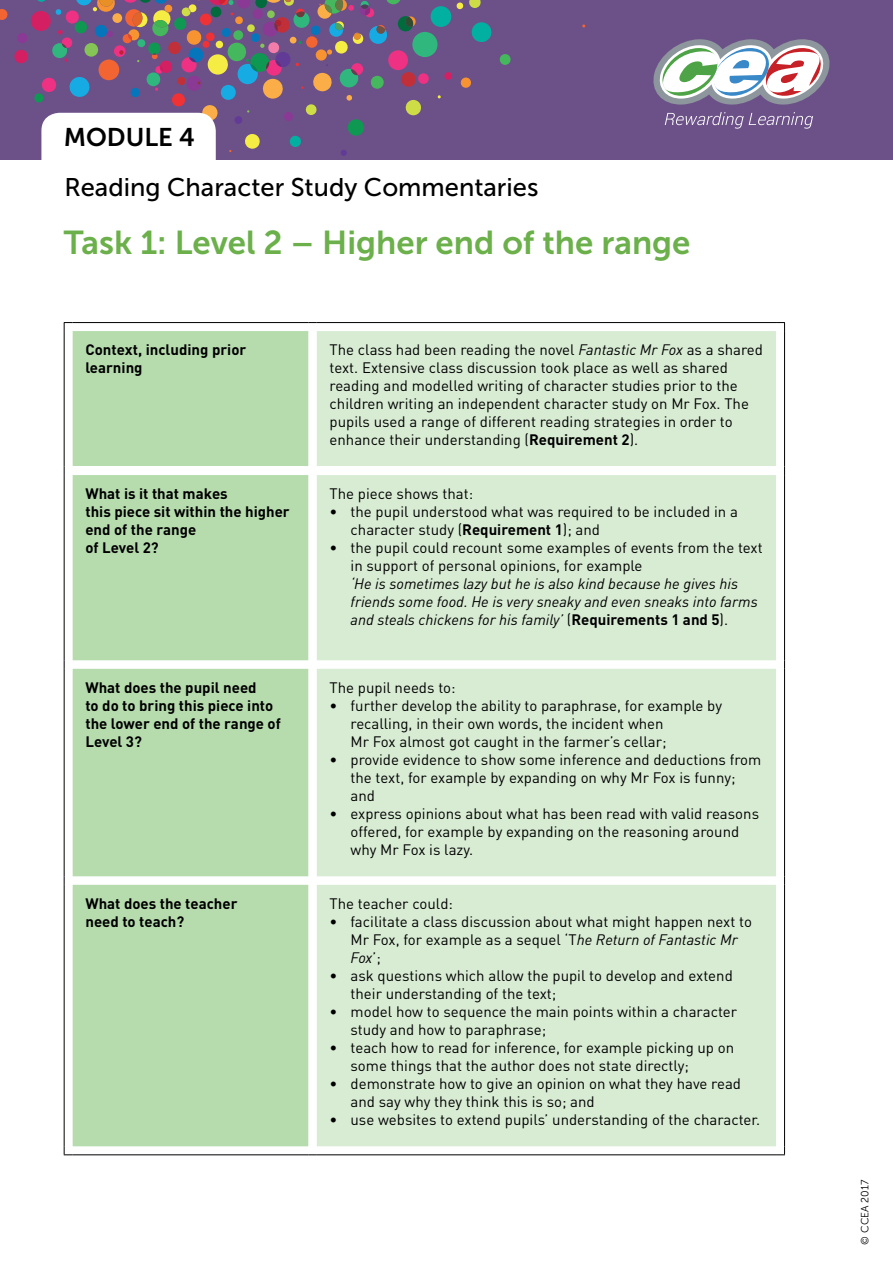
<style>
.page{position:relative;width:893px;height:1263px;background:#fff}
.page>*{position:absolute;margin:0;border:0;box-sizing:border-box;transform-origin:0 0}
.t1{font:33px "Museo Sans 700";color:#6bb04a}
.t2{font:25.5px "Museo Sans 500";color:#000}
.t3{font:25.5px "Museo Sans 700";color:#000}
.t4{font:15px/18px "DIN Pro";color:#000}
.t5{font:700 15px/18px "DIN Pro";color:#000}
.t6{font:italic 15px/18px "DIN Pro";color:#000}
.t7{font:10.5px "Museo Sans 300";color:#000}
.s1{font-style:italic}
.s2{font-weight:700}
.s3{font-style:normal}
.s4{font-weight:700;font-style:normal}
</style>
<div class="page">
<div style="left:0;top:0;width:893px;height:159px;background:#6c5188"></div>
<svg style="left:499px;top:54px;width:12px;height:11px"></svg>
<svg style="left:0;top:9px;width:8px;height:11px"></svg>
<svg style="left:665px;top:112px;width:148px;height:17px"></svg>
<svg style="left:653px;top:39px;width:176px;height:66px"></svg>
<svg style="left:14px;top:0;width:479px;height:160px"></svg>
<div style="left:73px;top:331px;width:235px;height:815px;background:#b6dcae"></div>
<div style="left:317px;top:331px;width:459px;height:815px;background:#d8ecd4"></div>
<div style="left:73px;top:466px;width:235px;height:9px;background:#fff"></div>
<div style="left:317px;top:466px;width:459px;height:9px;background:#fff"></div>
<svg style="left:64px;top:322px;width:9px;height:9px"></svg>
<hr style="left:73px;top:322px;width:235px;height:1px;background:#000">
<hr style="left:317px;top:322px;width:459px;height:1px;background:#000">
<svg style="left:776px;top:322px;width:9px;height:9px"></svg>
<hr style="left:64px;top:331px;width:1px;height:136px;background:#000">
<hr style="left:784px;top:331px;width:1px;height:136px;background:#000">
<hr style="left:64px;top:475px;width:1px;height:185px;background:#000">
<hr style="left:784px;top:475px;width:1px;height:185px;background:#000">
<hr style="left:64px;top:669px;width:1px;height:207px;background:#000">
<hr style="left:784px;top:669px;width:1px;height:207px;background:#000">
<hr style="left:64px;top:885px;width:1px;height:261px;background:#000">
<hr style="left:784px;top:885px;width:1px;height:261px;background:#000">
<svg style="left:64px;top:1146px;width:9px;height:9px"></svg>
<hr style="left:73px;top:1154px;width:235px;height:1px;background:#000">
<hr style="left:317px;top:1154px;width:459px;height:1px;background:#000">
<svg style="left:776px;top:1146px;width:9px;height:9px"></svg>
<h2 class="t3" style="left:64px;top:123px;width:133px">MODULE 4</h2>
<h2 class="t2" style="left:64px;top:173px;width:475px">Reading Character Study Commentaries</h2>
<h1 class="t1" style="left:64px;top:225px;width:628px">Task 1: Level 2 – Higher end of the range</h1>
<p class="t5" style="left:85px;top:340px;width:162px">Context, including prior learning</p>
<p class="t4" style="left:330px;top:340px;width:435px">The class had been reading the novel <span class="s1">Fantastic Mr Fox</span> as a shared text. Extensive class discussion took place as well as shared reading and modelled writing of character studies prior to the children writing an independent character study on Mr Fox. The pupils used a range of different reading strategies in order to enhance their understanding (<span class="s2">Requirement 2</span>).</p>
<p class="t5" style="left:85px;top:484px;width:206px">What is it that makes<br>this piece sit within the higher end of the range<br>of Level 2?</p>
<p class="t4" style="left:330px;top:484px;width:145px">The piece shows that:</p>
<p class="t4" style="left:351px;top:502px;width:389px;text-indent:-21px">• the pupil understood what was required to be included in a character study (<span class="s2">Requirement 1</span>); and</p>
<p class="t4" style="left:351px;top:538px;width:414px;text-indent:-21px">• the pupil could recount some examples of events from the text in support of personal opinions, for example</p>
<p class="t6" style="left:351px;top:575px;width:409px">‘He is sometimes lazy but he is also kind because he gives his friends some food. He is very sneaky and even sneaks into farms and steals chickens for his family’ <span class="s3">(</span><span class="s4">Requirements 1 and 5</span><span class="s3">).</span></p>
<p class="t5" style="left:85px;top:678px;width:197px">What does the pupil need<br>to do to bring this piece into the lower end of the range of<br>Level 3?</p>
<p class="t4" style="left:330px;top:678px;width:128px">The pupil needs to:</p>
<p class="t4" style="left:351px;top:696px;width:373px;text-indent:-21px">• further develop the ability to paraphrase, for example by recalling, in their own words, the incident when<br>Mr Fox almost got caught in the farmer’s cellar;</p>
<p class="t4" style="left:351px;top:750px;width:412px;text-indent:-21px">• provide evidence to show some inference and deductions from the text, for example by expanding on why Mr Fox is funny; and</p>
<p class="t4" style="left:351px;top:804px;width:410px;text-indent:-21px">• express opinions about what has been read with valid reasons offered, for example by expanding on the reasoning around why Mr Fox is lazy.</p>
<p class="t5" style="left:85px;top:894px;width:154px">What does the teacher need to teach?</p>
<p class="t4" style="left:330px;top:894px;width:125px">The teacher could:</p>
<p class="t4" style="left:351px;top:912px;width:403px;text-indent:-21px">• facilitate a class discussion about what might happen next to<br>Mr Fox, for example as a sequel ‘T<span class="s1">he Return of Fantastic Mr<br>Fox</span>’;</p>
<p class="t4" style="left:351px;top:966px;width:384px;text-indent:-21px">• ask questions which allow the pupil to develop and extend their understanding of the text;</p>
<p class="t4" style="left:351px;top:1002px;width:388px;text-indent:-21px">• model how to sequence the main points within a character study and how to paraphrase;</p>
<p class="t4" style="left:351px;top:1038px;width:385px;text-indent:-21px">• teach how to read for inference, for example picking up on some things that the author does not state directly;</p>
<p class="t4" style="left:351px;top:1074px;width:392px;text-indent:-21px">• demonstrate how to give an opinion on what they have read and say why they think this is so; and</p>
<p class="t4" style="left:330px;top:1110px;width:432px">• use websites to extend pupils’ understanding of the character.</p>
<p class="t7" style="left:859px;top:1244px;width:66px;rotate:-90deg">© CCEA 2017</p>
</div>
